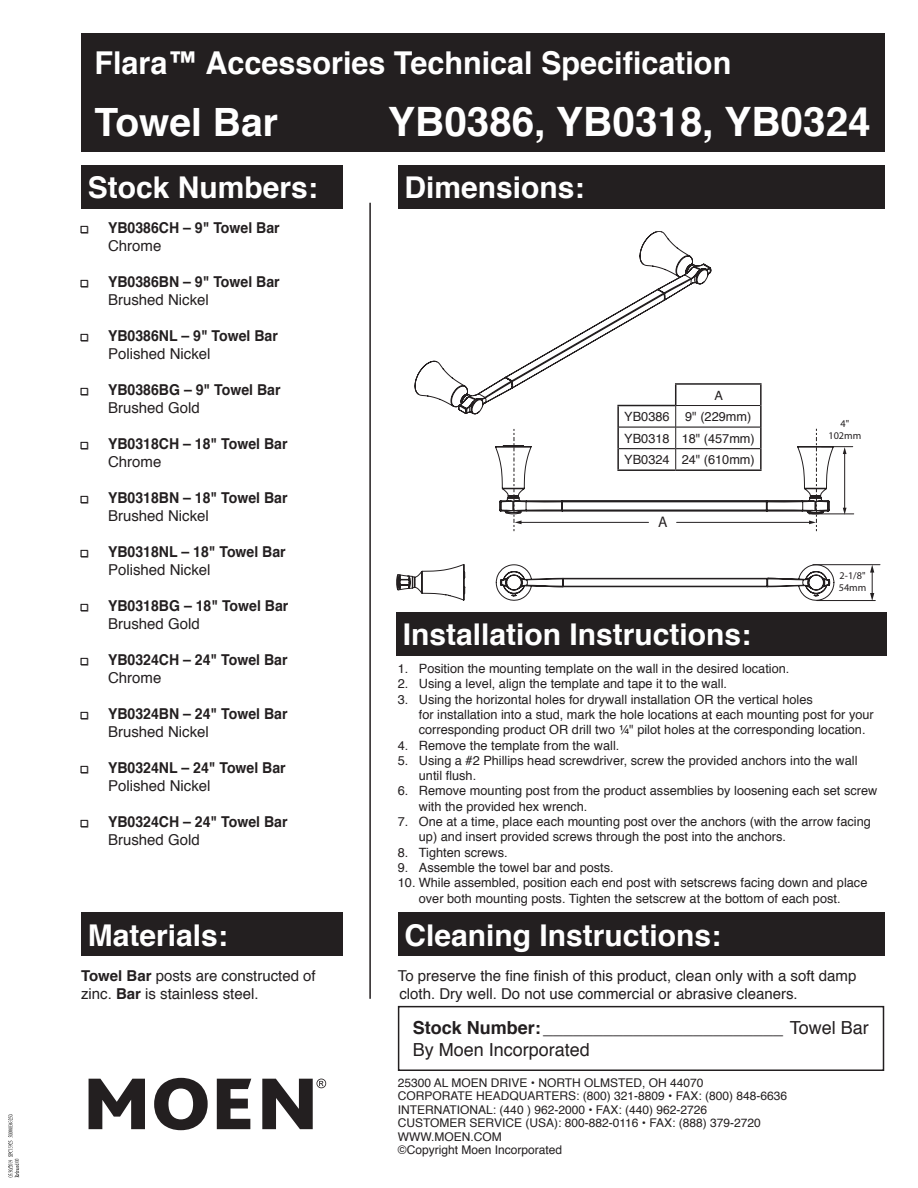
<style>
.page{position:relative;width:918px;height:1188px;background:#fff}
.page>*{position:absolute;margin:0;border:0;box-sizing:border-box;transform-origin:0 0}
.Title_Text{font:700 40.5px "Helvetica";color:#fff}
.Title_Text-2{font:700 39px "Helvetica";color:#fff}
.Title_Text-3{font:700 31.5px "Helvetica";color:#fff}
.Section_Headers{font:700 30px "Helvetica";color:#fff}
.Stock_Number___Produ{font:18px "Helvetica";color:#231f20}
.t1{font:15.45px "Myriad Pro";color:#231f20}
.Bold_Stock_Number{font:700 15px "Helvetica";color:#231f20;scale:.94 1}
.Text{font:15px/18px "Helvetica";color:#231f20}
.Unbolded_Stock_Numbe{font:15px "Helvetica";color:#231f20}
.t2{font:12.75px/15.3px "Helvetica";color:#231f20}
.Copyright_Info{font:12px "Helvetica";color:#231f20}
.t3{font:10.2px/12.3px "Myriad Pro";color:#231f20;text-align:center}
.s1{font-weight:700}
</style>
<div class="page">
<div style="left:81px;top:34px;width:803px;height:118px;background:#231f20"></div>
<div style="left:81px;top:165px;width:261px;height:43px;background:#231f20"></div>
<div style="left:81px;top:226px;width:6px;height:7px;border:1px solid #231f20"></div>
<div style="left:81px;top:280px;width:6px;height:7px;border:1px solid #231f20"></div>
<div style="left:81px;top:334px;width:6px;height:7px;border:1px solid #231f20"></div>
<div style="left:81px;top:388px;width:6px;height:7px;border:1px solid #231f20"></div>
<div style="left:81px;top:442px;width:6px;height:7px;border:1px solid #231f20"></div>
<div style="left:81px;top:496px;width:6px;height:7px;border:1px solid #231f20"></div>
<div style="left:81px;top:550px;width:6px;height:7px;border:1px solid #231f20"></div>
<div style="left:81px;top:604px;width:6px;height:7px;border:1px solid #231f20"></div>
<div style="left:81px;top:658px;width:6px;height:7px;border:1px solid #231f20"></div>
<div style="left:81px;top:712px;width:6px;height:7px;border:1px solid #231f20"></div>
<div style="left:81px;top:766px;width:6px;height:7px;border:1px solid #231f20"></div>
<div style="left:81px;top:820px;width:6px;height:7px;border:1px solid #231f20"></div>
<div style="left:398px;top:913px;width:486px;height:43px;background:#231f20"></div>
<div style="left:396px;top:612px;width:490px;height:43px;background:#231f20"></div>
<div style="left:81px;top:913px;width:261px;height:43px;background:#231f20"></div>
<hr style="left:369px;top:203px;width:2px;height:796px;background:#231f20">
<svg style="left:89px;top:1079px;width:56px;height:50px"></svg>
<svg style="left:154px;top:1078px;width:54px;height:52px"></svg>
<svg style="left:217px;top:1079px;width:34px;height:50px"></svg>
<svg style="left:262px;top:1079px;width:64px;height:50px"></svg>
<div style="left:398px;top:1006px;width:486px;height:65px;border:2px solid #231f20"></div>
<div style="left:398px;top:165px;width:486px;height:43px;background:#231f20"></div>
<svg style="left:397px;top:426px;width:436px;height:175px"></svg>
<svg style="left:396px;top:445px;width:438px;height:145px"></svg>
<hr style="left:821px;top:446px;width:32px;height:1px;background:#231f20">
<hr style="left:809px;top:514px;width:45px;height:1px;background:#231f20">
<hr style="left:677px;top:522px;width:133px;height:1px;background:#231f20">
<svg style="left:809px;top:429px;width:8px;height:102px"></svg>
<hr style="left:844px;top:453px;width:1px;height:56px;background:#231f20">
<svg style="left:843px;top:447px;width:4px;height:7px"></svg>
<svg style="left:843px;top:508px;width:4px;height:7px"></svg>
<hr style="left:813px;top:564px;width:67px;height:1px;background:#231f20">
<hr style="left:817px;top:600px;width:58px;height:1px;background:#231f20">
<svg style="left:870px;top:565px;width:4px;height:35px"></svg>
<svg style="left:432px;top:231px;width:279px;height:130px"></svg>
<hr style="left:675px;top:383px;width:87px;height:2px;background:#231f20">
<hr style="left:760px;top:385px;width:2px;height:21px;background:#231f20">
<hr style="left:760px;top:406px;width:2px;height:21px;background:#231f20">
<hr style="left:760px;top:427px;width:2px;height:22px;background:#231f20">
<hr style="left:760px;top:449px;width:2px;height:20px;background:#231f20">
<hr style="left:676px;top:469px;width:86px;height:2px;background:#231f20">
<hr style="left:676px;top:427px;width:84px;height:1px;background:#231f20">
<hr style="left:676px;top:448px;width:84px;height:1px;background:#231f20">
<svg style="left:396px;top:361px;width:323px;height:170px"></svg>
<hr style="left:675px;top:405px;width:85px;height:1px;background:#231f20">
<svg style="left:8px;top:1115px;width:11px;height:62px"></svg>
<p class="Title_Text-3" style="left:94px;top:38px;width:638px">Flara™ Accessories Technical Specification</p>
<p class="Title_Text-2" style="left:94px;top:91px;width:185px">Towel Bar</p>
<p class="Title_Text" style="left:388px;top:89px;width:484px">YB0386, YB0318, YB0324</p>
<p class="Section_Headers" style="left:88px;top:163px;width:232px">Stock Numbers:</p>
<p class="Bold_Stock_Number" style="left:108px;top:216px;width:184px">YB0386CH – 9" Towel Bar</p>
<p class="Unbolded_Stock_Numbe" style="left:108px;top:234px;width:55px">Chrome</p>
<p class="Bold_Stock_Number" style="left:108px;top:270px;width:184px">YB0386BN – 9" Towel Bar</p>
<p class="Unbolded_Stock_Numbe" style="left:108px;top:288px;width:102px">Brushed Nickel</p>
<p class="Bold_Stock_Number" style="left:108px;top:324px;width:182px">YB0386NL – 9" Towel Bar</p>
<p class="Unbolded_Stock_Numbe" style="left:108px;top:342px;width:104px">Polished Nickel</p>
<p class="Bold_Stock_Number" style="left:108px;top:378px;width:185px">YB0386BG – 9" Towel Bar</p>
<p class="Unbolded_Stock_Numbe" style="left:108px;top:396px;width:93px">Brushed Gold</p>
<p class="Bold_Stock_Number" style="left:108px;top:432px;width:193px">YB0318CH – 18" Towel Bar</p>
<p class="Unbolded_Stock_Numbe" style="left:108px;top:450px;width:55px">Chrome</p>
<p class="Bold_Stock_Number" style="left:108px;top:486px;width:193px">YB0318BN – 18" Towel Bar</p>
<p class="Unbolded_Stock_Numbe" style="left:108px;top:504px;width:102px">Brushed Nickel</p>
<p class="Bold_Stock_Number" style="left:108px;top:540px;width:191px">YB0318NL – 18" Towel Bar</p>
<p class="Unbolded_Stock_Numbe" style="left:108px;top:558px;width:104px">Polished Nickel</p>
<p class="Bold_Stock_Number" style="left:108px;top:594px;width:193px">YB0318BG – 18" Towel Bar</p>
<p class="Unbolded_Stock_Numbe" style="left:108px;top:612px;width:93px">Brushed Gold</p>
<p class="Bold_Stock_Number" style="left:108px;top:648px;width:193px">YB0324CH – 24" Towel Bar</p>
<p class="Unbolded_Stock_Numbe" style="left:108px;top:666px;width:55px">Chrome</p>
<p class="Bold_Stock_Number" style="left:108px;top:702px;width:193px">YB0324BN – 24" Towel Bar</p>
<p class="Unbolded_Stock_Numbe" style="left:108px;top:720px;width:102px">Brushed Nickel</p>
<p class="Bold_Stock_Number" style="left:108px;top:756px;width:191px">YB0324NL – 24" Towel Bar</p>
<p class="Unbolded_Stock_Numbe" style="left:108px;top:774px;width:104px">Polished Nickel</p>
<p class="Bold_Stock_Number" style="left:108px;top:810px;width:193px">YB0324CH – 24" Towel Bar</p>
<p class="Unbolded_Stock_Numbe" style="left:108px;top:828px;width:93px">Brushed Gold</p>
<p class="Section_Headers" style="left:405px;top:163px;width:182px">Dimensions:</p>
<p class="t2" style="left:714px;top:388px;width:10px">A</p>
<p class="t2" style="left:624px;top:409px;width:47px">YB0386</p>
<p class="t2" style="left:685px;top:409px;width:68px">9" (229mm)</p>
<p class="t2" style="left:624px;top:431px;width:47px">YB0318</p>
<p class="t2" style="left:682px;top:431px;width:75px">18" (457mm)</p>
<p class="t2" style="left:624px;top:452px;width:47px">YB0324</p>
<p class="t2" style="left:682px;top:452px;width:75px">24" (610mm)</p>
<p class="t3" style="left:828px;top:417px;width:34px">4"<br>102mm</p>
<p class="t1" style="left:658px;top:512px;width:11px">A</p>
<p class="t3" style="left:839px;top:569px;width:29px;text-align:left">2-1/8"<br>54mm</p>
<p class="Section_Headers" style="left:403px;top:610px;width:350px">Installation Instructions:</p>
<p class="t2" style="left:398px;top:661px;width:393px">1. Position the mounting template on the wall in the desired location.</p>
<p class="t2" style="left:398px;top:677px;width:331px">2. Using a level, align the template and tape it to the wall.</p>
<p class="t2" style="left:419px;top:692px;width:456px;text-indent:-21px">3. Using the horizontal holes for drywall installation OR the vertical holes<br>for installation into a stud, mark the hole locations at each mounting post for your corresponding product OR drill two ¼" pilot holes at the corresponding location.</p>
<p class="t2" style="left:398px;top:738px;width:223px">4. Remove the template from the wall.</p>
<p class="t2" style="left:419px;top:753px;width:440px;text-indent:-21px">5. Using a #2 Phillips head screwdriver, screw the provided anchors into the wall until flush.</p>
<p class="t2" style="left:419px;top:784px;width:460px;text-indent:-21px">6. Remove mounting post from the product assemblies by loosening each set screw with the provided hex wrench.</p>
<p class="t2" style="left:419px;top:814px;width:454px;text-indent:-21px">7. One at a time, place each mounting post over the anchors (with the arrow facing up) and insert provided screws through the post into the anchors.</p>
<p class="t2" style="left:398px;top:845px;width:111px">8. Tighten screws.</p>
<p class="t2" style="left:398px;top:860px;width:217px">9. Assemble the towel bar and posts.</p>
<p class="t2" style="left:398px;top:876px;width:471px;text-align:center">10. While assembled, position each end post with setscrews facing down and place over both mounting posts. Tighten the setscrew at the bottom of each post.</p>
<p class="Section_Headers" style="left:88px;top:911px;width:142px">Materials:</p>
<p class="Text" style="left:81px;top:967px;width:236px"><span class="s1">Towel Bar</span> posts are constructed of</p>
<p class="Text" style="left:81px;top:985px;width:179px">zinc. <span class="s1">Bar</span> is stainless steel.</p>
<p class="Section_Headers" style="left:405px;top:911px;width:318px">Cleaning Instructions:</p>
<p class="Text" style="left:398px;top:967px;width:460px">To preserve the fine finish of this product, clean only with a soft damp cloth. Dry well. Do not use commercial or abrasive cleaners.</p>
<p class="Stock_Number___Produ" style="left:413px;top:1014px;width:457px"><span class="s1">Stock Number:</span>________________________ Towel Bar</p>
<p class="Stock_Number___Produ" style="left:413px;top:1036px;width:179px">By Moen Incorporated</p>
<p class="Copyright_Info" style="left:398px;top:1073px;width:307px">25300 AL MOEN DRIVE • NORTH OLMSTED, OH 44070</p>
<p class="Copyright_Info" style="left:398px;top:1087px;width:391px">CORPORATE HEADQUARTERS: (800) 321-8809 • FAX: (800) 848-6636</p>
<p class="Copyright_Info" style="left:398px;top:1100px;width:311px">INTERNATIONAL: (440 ) 962-2000 • FAX: (440) 962-2726</p>
<p class="Copyright_Info" style="left:398px;top:1114px;width:365px">CUSTOMER SERVICE (USA): 800-882-0116 • FAX: (888) 379-2720</p>
<p class="Copyright_Info" style="left:398px;top:1127px;width:105px">WWW.MOEN.COM</p>
<p class="Copyright_Info" style="left:398px;top:1141px;width:166px">©Copyright Moen Incorporated</p>
</div>
